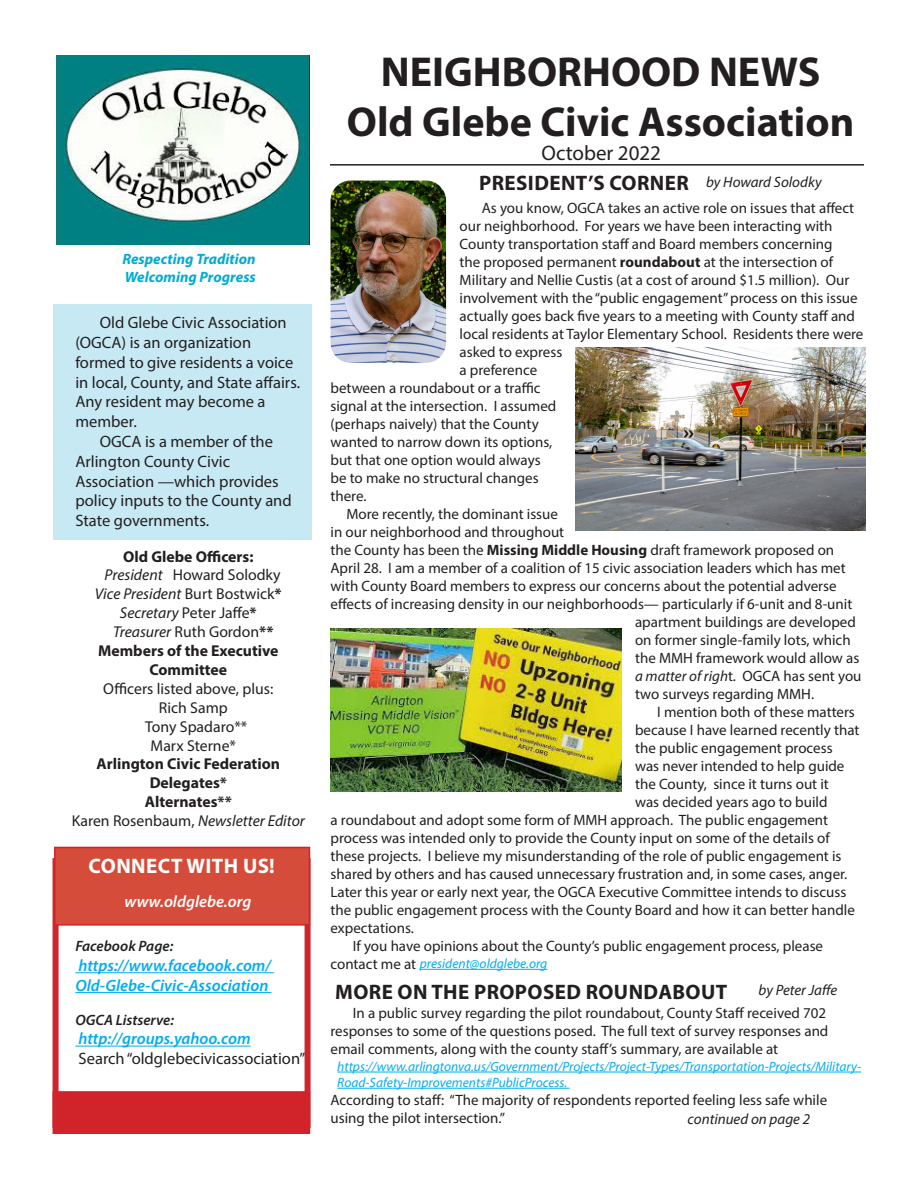
<style>
.page{position:relative;width:918px;height:1188px;background:#fff}
.page>*{position:absolute;margin:0;border:0;box-sizing:border-box;transform-origin:0 0}
.FRONT_PAGE_HEADING{font:700 42px "Myriad Pro";color:#231f20}
.STORY_HEADING{font:700 21px "Myriad Pro";letter-spacing:.02em;color:#231f20}
.STORY_HEADING-2{font:700 21px "Myriad Pro";letter-spacing:.02em;color:#fff}
.Date{font:21px "Myriad Pro";color:#231f20}
.Front_page_sidebar{font:16.5px/19.8px "Myriad Pro";color:#231f20}
.web_link{font:italic 600 16.5px/19.8px "Myriad Pro";color:#00aeef}
.Front_page_sidebar-2{font:italic 600 16.5px "Myriad Pro";color:#fff}
.Front_page_sidebar-3{font:15.75px "Myriad Pro";color:#231f20}
.Front_page_sidebar-4{font:700 15.75px/18.9px "Myriad Pro";color:#231f20;text-align:center}
.Front_page_sidebar-5{font:italic 15.75px/18.9px "Myriad Pro";color:#231f20;text-align:center}
.t1{font:15px/18px "Myriad Pro";color:#231f20}
.author{font:italic 15px "Myriad Pro";color:#231f20}
.Front_page_sidebar-6{font:italic 700 15px "Myriad Pro";color:#00abd3}
.Front_page_sidebar-7{font:italic 600 15px "Myriad Pro";color:#231f20}
.web_link-2{font:italic 13.5px/16.2px "Myriad Pro";color:#00aeef}
.s1{font-style:italic}
.s2{font-style:normal}
.s3{font-weight:700;font-style:normal}
.s4{font-weight:700}
</style>
<div class="page">
<div style="left:53px;top:858px;width:258px;height:270px;background:#fff;border:6px solid #d1232a"></div>
<img style="left:57px;top:56px;width:252px;height:188px">
<div style="left:53px;top:305px;width:259px;height:235px;background:#c7e9f4"></div>
<hr style="left:330px;top:164px;width:534px;height:2px;background:#231f20">
<div style="left:54px;top:847px;width:256px;height:79px;background:#d64c3a;border:2px solid #d1232a"></div>
<hr style="left:75px;top:972px;width:199px;height:1px;background:#00aeef">
<hr style="left:75px;top:992px;width:196px;height:1px;background:#00aeef">
<hr style="left:75px;top:1046px;width:176px;height:1px;background:#00aeef">
<div style="left:53px;top:1091px;width:257px;height:43px;background:#d1232a;border:3px solid #d1232a"></div>
<img style="left:331px;top:181px;width:115px;height:182px">
<hr style="left:420px;top:969px;width:127px;height:1px;background:#00aeef">
<img style="left:575px;top:348px;width:290px;height:182px">
<img style="left:330px;top:629px;width:292px;height:163px">
<hr style="left:337px;top:1072px;width:524px;height:1px;background:#00aeef">
<hr style="left:337px;top:1088px;width:233px;height:1px;background:#00aeef">
<p class="Front_page_sidebar-6" style="left:122px;top:250px;width:135px">Respecting Tradition</p>
<p class="Front_page_sidebar-6" style="left:125px;top:268px;width:132px">Welcoming Progress</p>
<p class="Front_page_sidebar" style="left:75px;top:313px;width:226px;text-indent:24px">Old Glebe Civic Association (OGCA) is an organization formed to give residents a voice in local, County, and State affairs.<br>Any resident may become a member.</p>
<p class="Front_page_sidebar" style="left:75px;top:431px;width:218px;text-indent:24px">OGCA is a member of the<br>Arlington County Civic<br>Association —which provides policy inputs to the County and<br>State governments.</p>
<p class="Front_page_sidebar-4" style="left:123px;top:546px;width:132px">Old Glebe Officers:</p>
<p class="Front_page_sidebar-3" style="left:105px;top:565px;width:178px"><span class="s1">President</span> Howard Solodky</p>
<p class="Front_page_sidebar-5" style="left:95px;top:584px;width:188px">Vice President <span class="s2">Burt Bostwick</span><span class="s3">*<br></span>Secretary <span class="s2">Peter Jaffe</span><span class="s3">*</span></p>
<p class="Front_page_sidebar-3" style="left:113px;top:622px;width:162px"><span class="s1">Treasurer</span> Ruth Gordon<span class="s4">**</span></p>
<p class="Front_page_sidebar-4" style="left:98px;top:641px;width:182px">Members of the Executive<br>Committee</p>
<p class="Front_page_sidebar-3" style="left:103px;top:679px;width:172px">Officers listed above, plus:</p>
<p class="Front_page_sidebar-3" style="left:159px;top:698px;width:70px">Rich Samp</p>
<p class="Front_page_sidebar-3" style="left:145px;top:717px;width:104px">Tony Spadaro**</p>
<p class="Front_page_sidebar-3" style="left:151px;top:736px;width:87px">Marx Sterne*</p>
<p class="Front_page_sidebar-4" style="left:97px;top:754px;width:185px">Arlington Civic Federation</p>
<p class="Front_page_sidebar-4" style="left:150px;top:773px;width:79px">Delegates*</p>
<p class="Front_page_sidebar-4" style="left:145px;top:792px;width:89px">Alternates**</p>
<p class="Front_page_sidebar-5" style="left:72px;top:811px;width:235px"><span class="s2">Karen Rosenbaum,</span> Newsletter Editor</p>
<p class="STORY_HEADING-2" style="left:89px;top:853px;width:188px">CONNECT WITH US!</p>
<p class="Front_page_sidebar-2" style="left:125px;top:891px;width:128px">www.oldglebe.org</p>
<p class="Front_page_sidebar-7" style="left:75px;top:937px;width:99px">Facebook Page:</p>
<p class="web_link" style="left:75px;top:955px;width:197px">https://www.facebook.com/<br>Old-Glebe-Civic-Association</p>
<p class="Front_page_sidebar-7" style="left:75px;top:1010px;width:100px">OGCA Listserve:</p>
<p class="web_link" style="left:78px;top:1029px;width:174px">http://groups.yahoo.com</p>
<p class="Front_page_sidebar" style="left:79px;top:1049px;width:228px">Search “oldglebecivicassociation”</p>
<p class="FRONT_PAGE_HEADING" style="left:381px;top:44px;width:441px">NEIGHBORHOOD NEWS</p>
<p class="FRONT_PAGE_HEADING" style="left:347px;top:94px;width:509px">Old Glebe Civic Association</p>
<p class="Date" style="left:542px;top:140px;width:121px">October 2022</p>
<p class="STORY_HEADING" style="left:479px;top:170px;width:211px">PRESIDENT’S CORNER</p>
<p class="author" style="left:706px;top:173px;width:117px">by Howard Solodky</p>
<p class="t1" style="left:482px;top:199px;width:374px">As you know, OGCA takes an active role on issues that affect</p>
<p class="t1" style="left:460px;top:217px;width:374px">our neighborhood. For years we have been interacting with</p>
<p class="t1" style="left:460px;top:235px;width:375px">County transportation staff and Board members concerning</p>
<p class="t1" style="left:460px;top:253px;width:375px">the proposed permanent <span class="s4">roundabout</span> at the intersection of</p>
<p class="t1" style="left:460px;top:271px;width:391px">Military and Nellie Custis (at a cost of around $1.5 million). Our</p>
<p class="t1" style="left:460px;top:289px;width:400px">involvement with the “public engagement” process on this issue</p>
<p class="t1" style="left:460px;top:307px;width:397px">actually goes back five years to a meeting with County staff and</p>
<p class="t1" style="left:460px;top:325px;width:405px">local residents at Taylor Elementary School. Residents there were</p>
<p class="t1" style="left:460px;top:343px;width:104px">asked to express</p>
<p class="t1" style="left:460px;top:361px;width:79px">a preference</p>
<p class="t1" style="left:331px;top:379px;width:212px">between a roundabout or a traffic</p>
<p class="t1" style="left:331px;top:397px;width:227px">signal at the intersection. I assumed</p>
<p class="t1" style="left:331px;top:415px;width:210px">(perhaps naively) that the County</p>
<p class="t1" style="left:331px;top:433px;width:223px">wanted to narrow down its options,</p>
<p class="t1" style="left:331px;top:451px;width:212px">but that one option would always</p>
<p class="t1" style="left:331px;top:469px;width:210px">be to make no structural changes</p>
<p class="t1" style="left:331px;top:487px;width:37px">there.</p>
<p class="t1" style="left:346px;top:505px;width:213px">More recently, the dominant issue</p>
<p class="t1" style="left:331px;top:523px;width:235px">in our neighborhood and throughout</p>
<p class="t1" style="left:331px;top:541px;width:505px">the County has been the <span class="s4">Missing Middle Housing</span> draft framework proposed on</p>
<p class="t1" style="left:331px;top:559px;width:517px">April 28. I am a member of a coalition of 15 civic association leaders which has met</p>
<p class="t1" style="left:331px;top:577px;width:508px">with County Board members to express our concerns about the potential adverse</p>
<p class="t1" style="left:331px;top:595px;width:523px">effects of increasing density in our neighborhoods— particularly if 6-unit and 8-unit</p>
<p class="t1" style="left:635px;top:613px;width:222px">apartment buildings are developed</p>
<p class="t1" style="left:635px;top:631px;width:217px">on former single-family lots, which</p>
<p class="t1" style="left:635px;top:649px;width:226px">the MMH framework would allow as</p>
<p class="t1" style="left:635px;top:667px;width:228px"><span class="s1">a matter of righ</span>t. OGCA has sent you</p>
<p class="t1" style="left:635px;top:685px;width:181px">two surveys regarding MMH.</p>
<p class="t1" style="left:657px;top:703px;width:199px">I mention both of these matters</p>
<p class="t1" style="left:635px;top:721px;width:226px">because I have learned recently that</p>
<p class="t1" style="left:635px;top:739px;width:199px">the public engagement process</p>
<p class="t1" style="left:635px;top:757px;width:211px">was never intended to help guide</p>
<p class="t1" style="left:635px;top:775px;width:195px">the County, since it turns out it</p>
<p class="t1" style="left:635px;top:793px;width:194px">was decided years ago to build</p>
<p class="t1" style="left:331px;top:811px;width:499px">a roundabout and adopt some form of MMH approach. The public engagement</p>
<p class="t1" style="left:331px;top:829px;width:501px">process was intended only to provide the County input on some of the details of</p>
<p class="t1" style="left:331px;top:847px;width:513px">these projects. I believe my misunderstanding of the role of public engagement is</p>
<p class="t1" style="left:331px;top:865px;width:518px">shared by others and has caused unnecessary frustration and, in some cases, anger.</p>
<p class="t1" style="left:331px;top:883px;width:517px">Later this year or early next year, the OGCA Executive Committee intends to discuss</p>
<p class="t1" style="left:331px;top:901px;width:526px">the public engagement process with the County Board and how it can better handle</p>
<p class="t1" style="left:331px;top:919px;width:85px">expectations.</p>
<p class="t1" style="left:331px;top:937px;width:494px;text-indent:22px">If you have opinions about the County’s public engagement process, please contact me at</p>
<p class="t1" style="left:331px;top:1004px;width:499px;text-indent:22px">In a public survey regarding the pilot roundabout, County Staff received 702 responses to some of the questions posed. The full text of survey responses and email comments, along with the county staff’s summary, are available at</p>
<p class="web_link-2" style="left:337px;top:1058px;width:525px">https://www.arlingtonva.us/Government/Projects/Project-Types/Transportation-Projects/Military-<br>Road-Safety-Improvements#PublicProcess.</p>
<p class="t1" style="left:331px;top:1091px;width:498px">According to staff: “The majority of respondents reported feeling less safe while using the pilot intersection.”</p>
<p class="web_link-2" style="left:420px;top:955px;width:129px">president@oldglebe.org</p>
<p class="STORY_HEADING" style="left:335px;top:978px;width:394px">MORE ON THE PROPOSED ROUNDABOUT</p>
<p class="author" style="left:759px;top:980px;width:80px">by Peter Jaffe</p>
<p class="author" style="left:688px;top:1109px;width:124px">continued on page 2</p>
</div>
